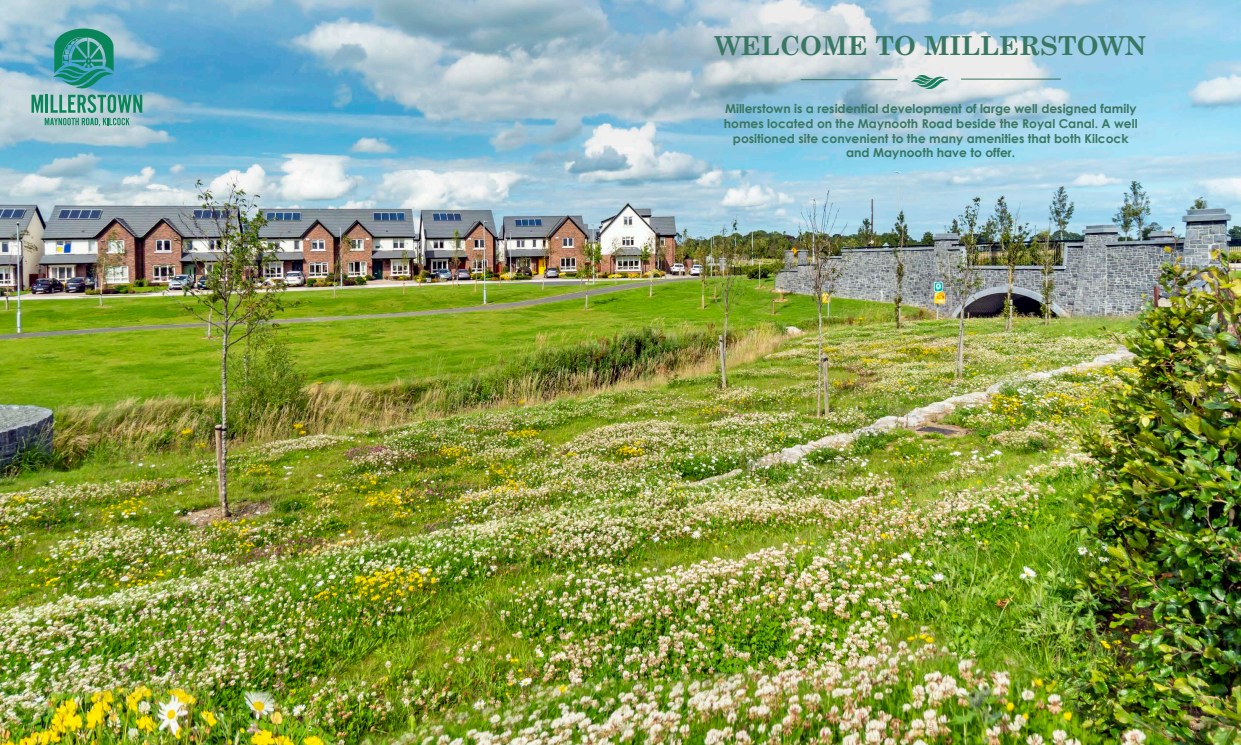
<style>
.page{position:relative;width:1241px;height:745px;background:#fff}
.page>*{position:absolute;margin:0;border:0;box-sizing:border-box;transform-origin:0 0}
.t1{font:700 26.25px "Century Schoolbook";color:#397763}
.t2{font:700 12.25px/14.7px "Century Gothic";color:#397763;text-align:center}
.t3{font:7.88px "Tw Cen";color:#fff}
</style>
<div class="page">
<img style="left:0;top:0;width:1240px;height:744px">
<img style="left:911px;top:75px;width:37px;height:14px">
<hr style="left:960px;top:79px;width:100px;height:1px;background:#397763">
<hr style="left:800px;top:79px;width:97px;height:1px;background:#397763">
<svg style="left:32px;top:29px;width:110px;height:97px;background:#63abae"></svg>
<p class="t1" style="left:715px;top:25px;width:433px">WELCOME TO MILLERSTOWN</p>
<p class="t2" style="left:723px;top:101px;width:415px">Millerstown is a residential development of large well designed family homes located on the Maynooth Road beside the Royal Canal. A well positioned site convenient to the many amenities that both Kilcock</p>
<p class="t2" style="left:846px;top:145px;width:171px">and Maynooth have to offer.</p>
<p class="t3" style="left:308px;top:723px;width:6px">2</p>
<p class="t3" style="left:928px;top:723px;width:6px">3</p>
</div>
